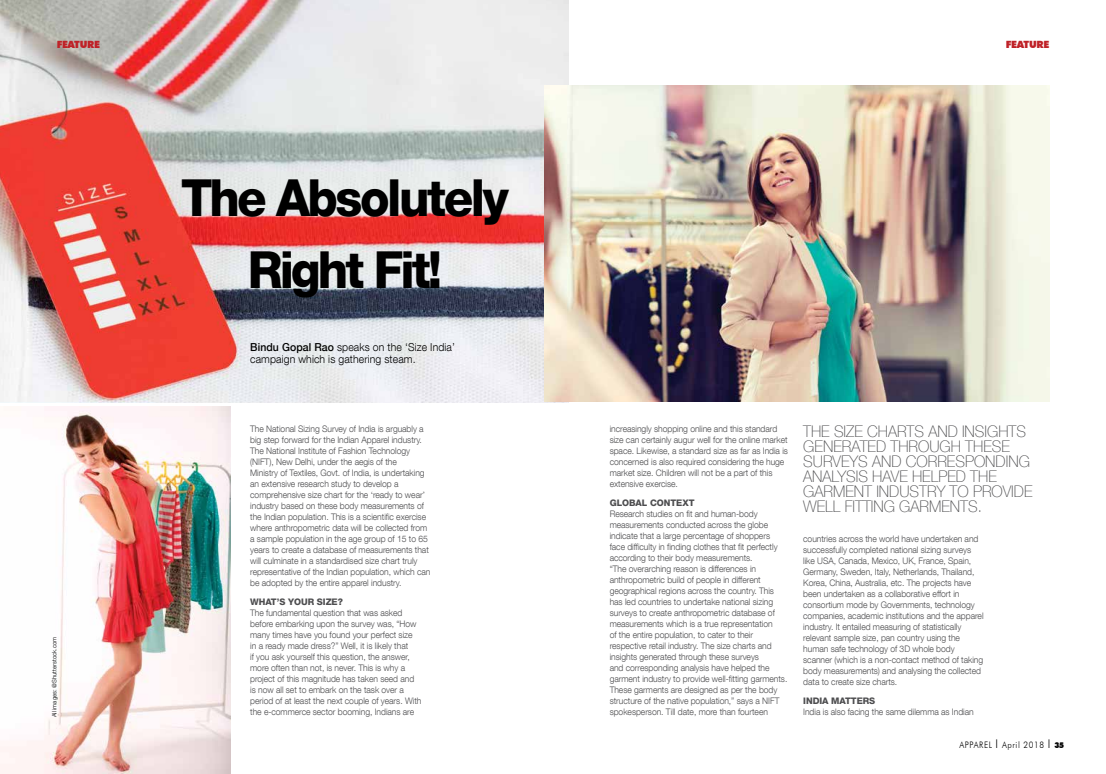
<style>
.page{position:relative;width:1106px;height:774px;background:#fff}
.page>*{position:absolute;margin:0;border:0;box-sizing:border-box;transform-origin:0 0}
.t1{font:800 51px/71.5px "Helvetica Neue LT Com";letter-spacing:-.06em;color:#000;text-align:center;scale:.95 1}
.t2{font:100 16px/15px "Helvetica Neue LT Com";color:#4d4d4f;scale:.95 1}
.t3{font:300 11px/12px "Helvetica Neue LT Com";letter-spacing:.01em;color:#000;scale:.95 1}
.t4{font:900 10px "Futura BT";letter-spacing:-.03em;color:#bf2228}
.t5{font:300 9px/11px "Helvetica Neue LT Com";letter-spacing:-.005em;color:#4d4d4f;scale:.95 1}
.t6{font:800 9px "Helvetica Neue LT Com";letter-spacing:-.005em;color:#4d4d4f}
.t7{font:300 9px "Futura BT";letter-spacing:.075em;color:#000;scale:.9 1}
.t8{font:300 6px "Helvetica Neue LT Com";color:#000}
.s1{font-weight:500}
.s2{font-family:"Bergamo Std";font-weight:400}
.s3{font-size:12px}
.s4{font-weight:900;font-size:8px}
</style>
<div class="page">
<img style="left:0;top:0;width:568px;height:403px">
<img style="left:545px;top:85px;width:504px;height:316px">
<img style="left:0;top:407px;width:231px;height:367px">
<p class="t4" style="left:57px;top:39px;width:45px">FEATURE</p>
<p class="t4" style="left:1006px;top:39px;width:45px">FEATURE</p>
<h1 class="t1" style="left:181px;top:162px;width:346px">The Absolutely<br>Right Fit!</h1>
<p class="t8" style="left:51px;top:717px;width:82px;rotate:-90deg">All images: @Shutterstock.com</p>
<p class="t3" style="left:250px;top:341px;width:217px"><span class="s1">Bindu Gopal Rao</span> speaks on the ‘Size India’ campaign which is gathering steam.</p>
<p class="t5" style="left:250px;top:423px;width:191px">The National Sizing Survey of India is arguably a big step forward for the Indian Apparel industry.<br>The National Institute of Fashion Technology (NIFT), New Delhi, under the aegis of the<br>Ministry of Textiles, Govt. of India, is undertaking an extensive research study to develop a comprehensive size chart for the <span class="s2">‘</span>ready to wear<span class="s2">’ </span>industry based on these body measurements of the Indian population. This is a scientific exercise where anthropometric data will be collected from a sample population in the age group of 15 to 65 years to create a database of measurements that will culminate in a standardised size chart truly representative of the Indian population, which can be adopted by the entire apparel industry.</p>
<p class="t6" style="left:250px;top:597px;width:94px">WHAT’S YOUR SIZE?</p>
<p class="t5" style="left:250px;top:607px;width:182px">The fundamental question that was asked before embarking upon the survey was, “How many times have you found your perfect size<br>in a ready made dress?” Well, it is likely that<br>if you ask yourself this question, the answer, more often than not, is never. This is why a project of this magnitude has taken seed and is now all set to embark on the task over a period of at least the next couple of years. With the e-commerce sector booming, Indians are</p>
<p class="t5" style="left:609px;top:423px;width:189px">increasingly shopping online and this standard size can certainly augur well for the online market space. Likewise, a standard size as far as India is concerned is also required considering the huge market size. Children will not be a part of this extensive exercise.</p>
<p class="t6" style="left:609px;top:498px;width:86px">GLOBAL CONTEXT</p>
<p class="t5" style="left:609px;top:508px;width:188px">Research studies on fit and human-body measurements conducted across the globe indicate that a large percentage of shoppers face difficulty in finding clothes that fit perfectly according to their body measurements.<br>“The overarching reason is differences in anthropometric build of people in different geographical regions across the country. This has led countries to undertake national sizing surveys to create anthropometric database of measurements which is a true representation<br>of the entire population, to cater to their respective retail industry. The size charts and insights generated through these surveys<br>and corresponding analysis have helped the garment industry to provide well-fitting garments.<br>These garments are designed as per the body structure of the native population,” says a NIFT spokesperson. Till date, more than fourteen</p>
<h2 class="t2" style="left:803px;top:423px;width:243px">THE SIZE CHARTS AND INSIGHTS<br>GENERATED THROUGH THESE<br>SURVEYS AND CORRESPONDING<br>ANALYSIS HAVE HELPED THE<br>GARMENT INDUSTRY TO PROVIDE<br>WELL FITTING GARMENTS.</h2>
<p class="t5" style="left:803px;top:533px;width:191px">countries across the world have undertaken and successfully completed national sizing surveys like USA, Canada, Mexico, UK, France, Spain, Germany, Sweden, Italy, Netherlands, Thailand, Korea, China, Australia, etc. The projects have been undertaken as a collaborative effort in consortium mode by Governments, technology companies, academic institutions and the apparel industry. It entailed measuring of statistically relevant sample size, pan country using the human safe technology of 3D whole body scanner (which is a non-contact method of taking body measurements) and analysing the collected data to create size charts.</p>
<p class="t6" style="left:803px;top:696px;width:73px">INDIA MATTERS</p>
<p class="t5" style="left:803px;top:706px;width:181px">India is also facing the same dilemma as Indian</p>
<p class="t7" style="left:959px;top:739px;width:118px">APPAREL <span class="s3">I</span> April 2018 <span class="s3">I</span> <span class="s4">35</span></p>
</div>
